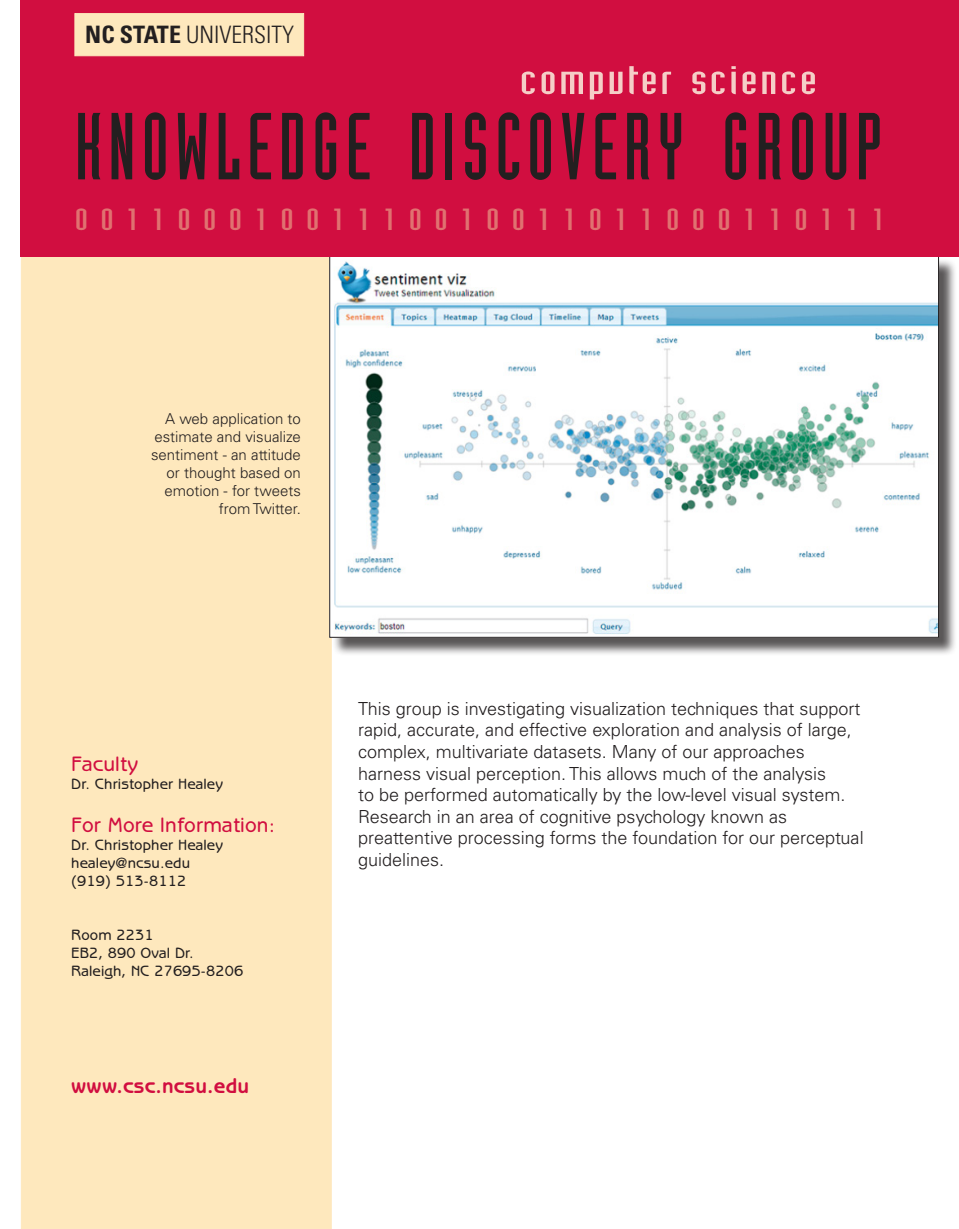
<style>
.page{position:relative;width:959px;height:1229px;background:#fff}
.page>*{position:absolute;margin:0;border:0;box-sizing:border-box;transform-origin:0 0}
.t1{font:93px "Industria LT Std Solid";letter-spacing:.065em;color:#231f20}
.t2{font:39px "Industria LT Std Solid";letter-spacing:.04em;color:#f5cec7;scale:1.5 1}
.t3{font:30px "Industria LT Std Solid";letter-spacing:.275em;color:#e07170;scale:1.5 1}
.t4{font:300 condensed 24px "Univers LT Std";color:#231f20}
.t5{font:500 21px "Benguiat Gothic Std";letter-spacing:.01em;color:#d10e40}
.t6{font:700 21px "Benguiat Gothic Std";letter-spacing:.01em;color:#d10e40}
.t7{font:300 18px/21.6px "Univers LT Std";color:#231f20}
.t8{font:500 15px "Benguiat Gothic Std";letter-spacing:.01em;color:#231f20}
.Head__article{font:300 15px/18px "Univers LT Std";color:#231f20;text-align:right}
.s1{font-weight:700}
</style>
<div class="page">
<div style="left:21px;top:0;width:310px;height:1228px;background:#fee8bd"></div>
<div style="left:332px;top:258px;width:625px;height:398px;background:#231f20;opacity:.75"></div>
<img style="left:332px;top:258px;width:604px;height:377px">
<div style="left:20px;top:0;width:938px;height:256px;background:#d10e40"></div>
<div style="left:75px;top:13px;width:229px;height:43px;background:#fee8bd;border:1px solid #fee8bd"></div>
<p class="t4" style="left:85px;top:21px;width:210px"><span class="s1">NC STATE</span> UNIVERSITY</p>
<p class="t2" style="left:519px;top:59px;width:200px">computer science</p>
<p class="t1" style="left:75px;top:96px;width:808px">KNOWLEDGE DISCOVERY GROUP</p>
<p class="t3" style="left:75px;top:203px;width:541px">00110001001110010011011000110111</p>
<p class="Head__article" style="left:151px;top:409px;width:151px">A web application to estimate and visualize sentiment - an attitude or thought based on emotion - for tweets from Twitter.</p>
<p class="t5" style="left:71px;top:751px;width:68px">Faculty</p>
<p class="t8" style="left:71px;top:775px;width:153px">Dr. Christopher Healey</p>
<p class="t5" style="left:71px;top:812px;width:205px">For More Information:</p>
<p class="t8" style="left:71px;top:836px;width:153px">Dr. Christopher Healey</p>
<p class="t8" style="left:71px;top:854px;width:120px">healey@ncsu.edu</p>
<p class="t8" style="left:71px;top:872px;width:116px">(919) 513-8112</p>
<p class="t8" style="left:71px;top:926px;width:84px">Room 2231</p>
<p class="t8" style="left:71px;top:944px;width:124px">EB2, 890 Oval Dr.</p>
<p class="t8" style="left:71px;top:962px;width:173px">Raleigh, NC 27695-8206</p>
<p class="t6" style="left:71px;top:1074px;width:179px">www.csc.ncsu.edu</p>
<p class="t7" style="left:358px;top:697px;width:507px">This group is investigating visualization techniques that support rapid, accurate, and effective exploration and analysis of large, complex, multivariate datasets. Many of our approaches harness visual perception. This allows much of the analysis<br>to be performed automatically by the low-level visual system.<br>Research in an area of cognitive psychology known as preattentive processing forms the foundation for our perceptual guidelines.</p>
</div>
